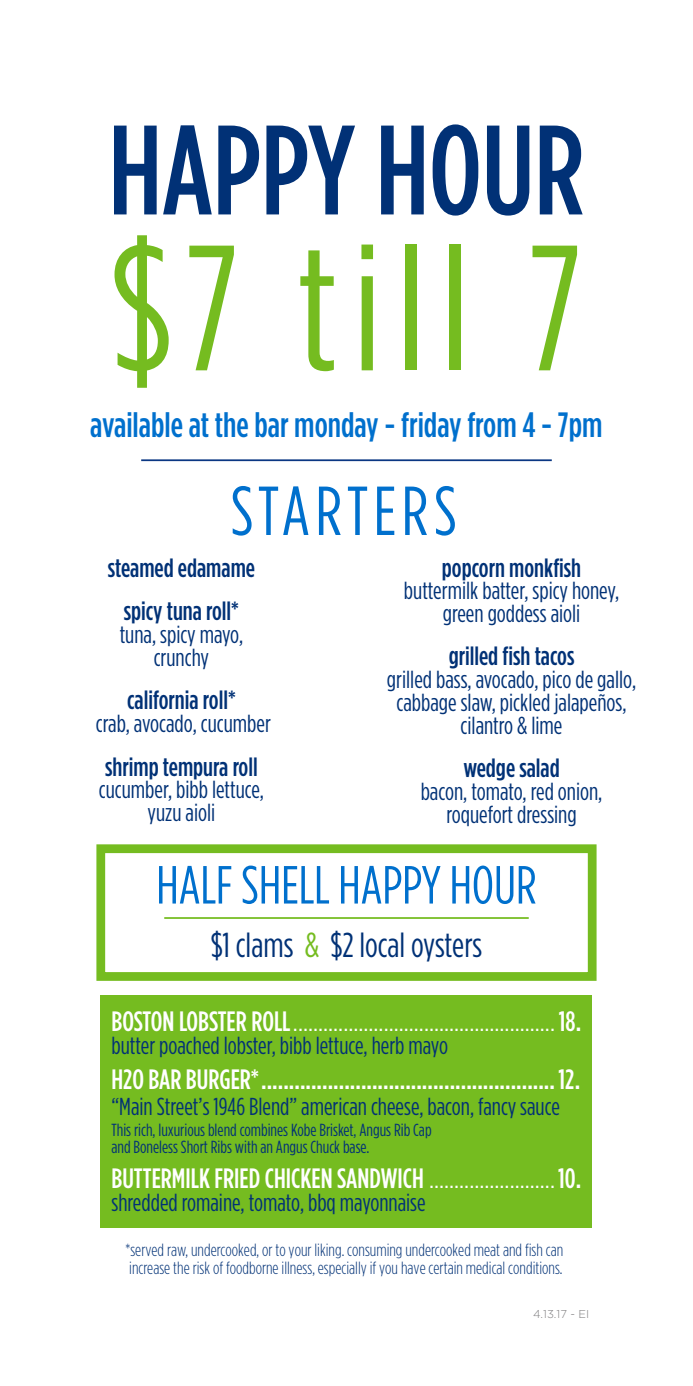
<style>
.page{position:relative;width:693px;height:1386px;background:#fff}
.page>*{position:absolute;margin:0;border:0;box-sizing:border-box;transform-origin:0 0}
.t1{font:178.15px "Gotham Condensed";color:#75bc20}
.t2{font:500 126.88px "Gotham Condensed";color:#013176}
.t3{font:69.12px "Gotham Condensed";letter-spacing:.08em;color:#0070cd}
.t4{font:53.55px "Gotham Condensed";color:#0070cd}
.t5{font:500 35.18px "Gotham Condensed";color:#0070cd}
.t6{font:34.65px "Gotham Condensed";color:#013176}
.t7{font:500 28px "Gotham Condensed";color:#fff}
.t8{font:300 28px "Gotham Condensed";color:#fff;scale:1.2 1}
.t9{font:500 26.25px/43.8px "Gotham Condensed";color:#013176;text-align:center}
.t10{font:24.5px/22.8px "Gotham Condensed";color:#013176;text-align:center}
.t11{font:300 17.5px/17.5px "Gotham Condensed";color:#013176}
.t12{font:17.5px/17.5px "Gotham Condensed";color:#013176}
.t13{font:300 11.38px "Gotham";color:#7d7c7e}
.s1{color:#75bc20}
.s2{font-weight:500}
.s3{font-weight:300}
</style>
<div class="page">
<div style="left:101px;top:996px;width:491px;height:232px;background:#75bc20"></div>
<div style="left:96px;top:844px;width:501px;height:137px;background:#fff;border:9px solid #75bc20"></div>
<hr style="left:164px;top:917px;width:365px;height:2px;background:#75bc20">
<hr style="left:141px;top:459px;width:411px;height:2px;background:#0a3783">
<h2 class="t2" style="left:109px;top:100px;width:477px">HAPPY HOUR</h2>
<h1 class="t1" style="left:110px;top:213px;width:474px">$7 till 7</h1>
<h3 class="t5" style="left:90px;top:406px;width:514px">available at the bar monday - friday from 4 - 7pm</h3>
<h3 class="t3" style="left:231px;top:474px;width:228px">STARTERS</h3>
<p class="t9" style="left:108px;top:545px;width:149px">steamed edamame spicy tuna roll*</p>
<p class="t10" style="left:120px;top:623px;width:125px">tuna, spicy mayo, crunchy</p>
<p class="t9" style="left:127px;top:677px;width:110px">california roll*</p>
<p class="t10" style="left:96px;top:711px;width:177px">crab, avocado, cucumber</p>
<p class="t9" style="left:105px;top:744px;width:154px">shrimp tempura roll</p>
<p class="t10" style="left:99px;top:778px;width:167px">cucumber, bibb lettuce, yuzu aioli</p>
<p class="t9" style="left:442px;top:545px;width:141px">popcorn monkfish</p>
<p class="t10" style="left:404px;top:579px;width:217px">buttermilk batter, spicy honey, green goddess aioli</p>
<p class="t9" style="left:449px;top:634px;width:127px">grilled fish tacos</p>
<p class="t10" style="left:387px;top:668px;width:251px">grilled bass, avocado, pico de gallo, cabbage slaw, pickled jalapeños, cilantro &amp; lime</p>
<p class="t9" style="left:463px;top:746px;width:98px">wedge salad</p>
<p class="t10" style="left:421px;top:780px;width:183px">bacon, tomato, red onion, roquefort dressing</p>
<h3 class="t4" style="left:156px;top:856px;width:382px">HALF SHELL HAPPY HOUR</h3>
<h3 class="t6" style="left:211px;top:926px;width:273px">$1 clams <span class="s1">&amp;</span> $2 local oysters</h3>
<p class="t8" style="left:112px;top:1006px;width:393px"><span class="s2">BOSTON LOBSTER ROLL</span>.................................................... <span class="s2">18.</span></p>
<p class="t10" style="left:112px;top:1033px;width:338px">butter poached lobster, bibb lettuce, herb mayo</p>
<p class="t7" style="left:112px;top:1063px;width:470px">H2O BAR BURGER*..................................................... 12.</p>
<p class="t10" style="left:112px;top:1094px;width:450px">“Main Street’s 1946 Blend” american cheese, bacon, fancy sauce</p>
<p class="t12" style="left:112px;top:1121px;width:322px">This rich, luxurious blend combines Kobe Brisket, Angus Rib Cap and Boneless Short Ribs with an Angus Chuck base.</p>
<p class="t7" style="left:112px;top:1163px;width:471px">BUTTERMILK FRIED CHICKEN SANDWICH <span class="s3">.........................</span>10.</p>
<p class="t10" style="left:112px;top:1191px;width:316px">shredded romaine, tomato, bbq mayonnaise</p>
<p class="t11" style="left:126px;top:1241px;width:439px">*served raw, undercooked, or to your liking. consuming undercooked meat and fish can increase the risk of foodborne illness, especially if you have certain medical conditions.</p>
<p class="t13" style="left:533px;top:1307px;width:58px">4.13.17 - EI</p>
</div>
